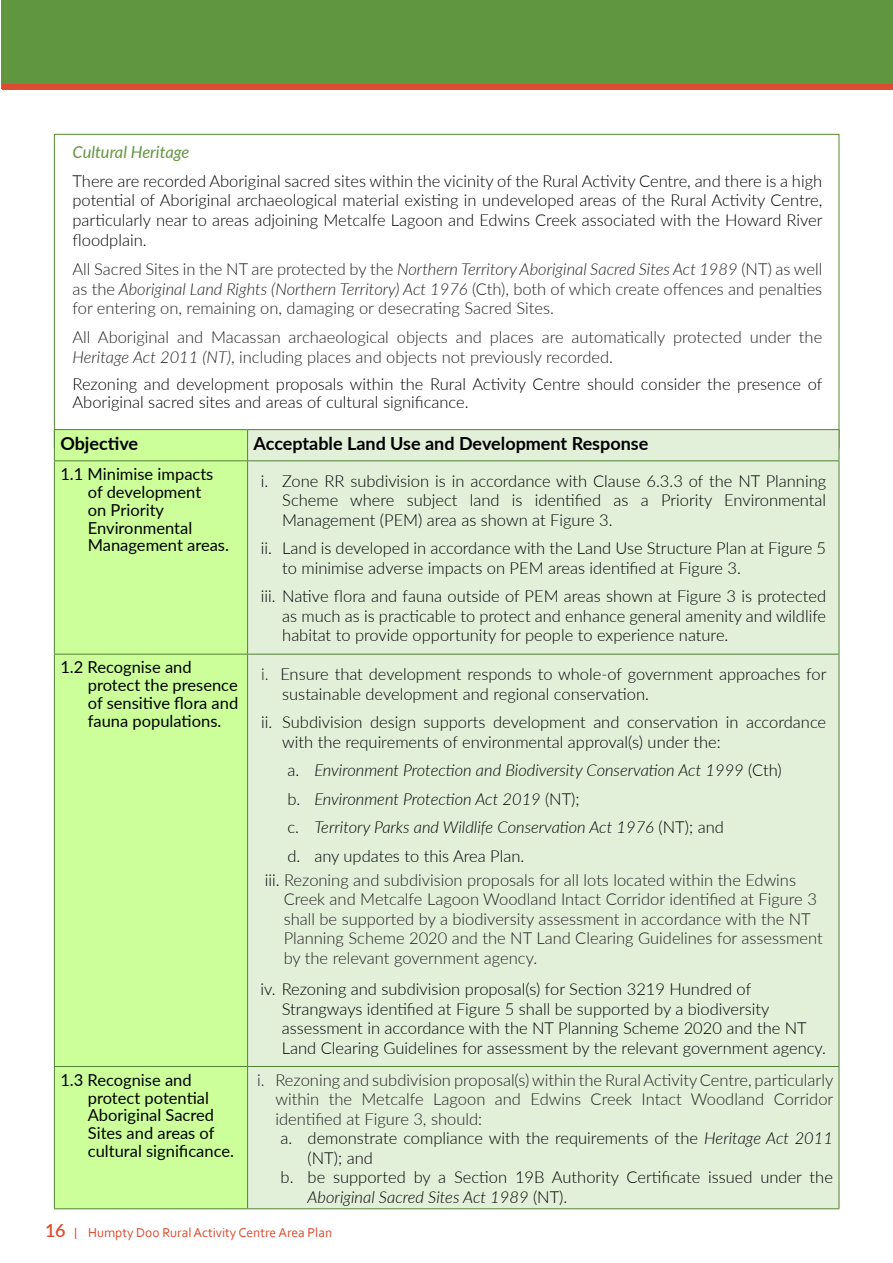
<style>
.page{position:relative;width:893px;height:1263px;background:#fff}
.page>*{position:absolute;margin:0;border:0;box-sizing:border-box;transform-origin:0 0}
.t1{font:700 18px "Lato";color:#000}
.List_Paragraph{font:300 16.5px/19.5px "Lato";color:#000}
.List_Paragraph-2{font:300 16.5px/19.5px "Lato";color:#231f20}
.t2{font:16.5px/17.9px "Lato";color:#000}
.t3{font:italic 300 16.5px "Lato";color:#000}
.t4{font:italic 16.5px "Lato";color:#629540}
.t5{font:13.5px "Corbel";color:#db4c30}
.s1{font-style:italic}
.s2{color:#231f20}
.s3{font-style:normal}
.s4{color:#000}
.s5{font-family:"Lato";font-weight:600;font-size:18px}
.s6{font-family:"Lato";font-weight:600;font-style:italic;font-size:12px}
</style>
<div class="page">
<div style="left:2px;top:0;width:891px;height:89px;background:#609640"></div>
<div style="left:2px;top:84px;width:891px;height:5px;background:#db4c30"></div>
<div style="left:55px;top:430px;width:192px;height:778px;background:#cf9"></div>
<div style="left:248px;top:430px;width:591px;height:778px;background:#e2efd9"></div>
<hr style="left:54px;top:429px;width:194px;height:1px;background:#538135">
<hr style="left:54px;top:430px;width:1px;height:30px;background:#538135">
<hr style="left:248px;top:429px;width:591px;height:1px;background:#538135">
<hr style="left:247px;top:430px;width:1px;height:30px;background:#538135">
<hr style="left:839px;top:430px;width:1px;height:30px;background:#538135">
<hr style="left:54px;top:460px;width:194px;height:1px;background:#538135">
<hr style="left:54px;top:461px;width:1px;height:193px;background:#538135">
<hr style="left:248px;top:460px;width:591px;height:1px;background:#538135">
<hr style="left:247px;top:461px;width:1px;height:193px;background:#538135">
<hr style="left:839px;top:461px;width:1px;height:193px;background:#538135">
<hr style="left:54px;top:654px;width:194px;height:1px;background:#538135">
<hr style="left:54px;top:654px;width:1px;height:412px;background:#538135">
<hr style="left:248px;top:654px;width:591px;height:1px;background:#538135">
<hr style="left:247px;top:654px;width:1px;height:412px;background:#538135">
<hr style="left:839px;top:654px;width:1px;height:412px;background:#538135">
<hr style="left:54px;top:1066px;width:194px;height:1px;background:#538135">
<hr style="left:54px;top:1067px;width:1px;height:141px;background:#538135">
<hr style="left:248px;top:1066px;width:591px;height:1px;background:#538135">
<hr style="left:247px;top:1067px;width:1px;height:141px;background:#538135">
<hr style="left:839px;top:1067px;width:1px;height:141px;background:#538135">
<hr style="left:54px;top:1208px;width:194px;height:1px;background:#538135">
<hr style="left:248px;top:1208px;width:591px;height:1px;background:#538135">
<p class="t4" style="left:73px;top:140px;width:118px">Cultural Heritage</p>
<p class="List_Paragraph" style="left:73px;top:170px;width:752px;text-align:justify">There are recorded Aboriginal sacred sites within the vicinity of the Rural Activity Centre, and there is a high potential of Aboriginal archaeological material existing in undeveloped areas of the Rural Activity Centre, particularly near to areas adjoining Metcalfe Lagoon and Edwins Creek associated with the Howard River floodplain.</p>
<p class="List_Paragraph-2" style="left:73px;top:258px;width:751px;text-align:justify">All Sacred Sites in the NT are protected by the <span class="s1">Northern Territory Aboriginal Sacred Sites Act 1989</span> (NT) as well as the <span class="s1">Aboriginal Land Rights (Northern Territory) Act 1976</span> (Cth), both of which create offences and penalties for entering on, remaining on, damaging or desecrating Sacred Sites.</p>
<p class="List_Paragraph-2" style="left:73px;top:327px;width:751px">All Aboriginal and Macassan archaeological objects and places are automatically protected under the<br><span class="s1">Heritage Act 2011 (NT)</span>, including places and objects not previously recorded.</p>
<p class="List_Paragraph" style="left:73px;top:374px;width:751px;line-height:17.9px">Rezoning and development proposals within the Rural Activity Centre should consider the presence of<br>Aboriginal sacred sites and areas of cultural significance.</p>
<p class="t1" style="left:60px;top:430px;width:79px">Objective</p>
<p class="t1" style="left:254px;top:430px;width:396px">Acceptable Land Use and Development Response</p>
<p class="t2" style="left:88px;top:464px;width:143px;text-indent:-27px">1.1 Minimise impacts of development<br>on Priority<br>Environmental<br>Management areas.</p>
<p class="List_Paragraph" style="left:282px;top:471px;width:545px;text-align:justify;text-indent:-21px">i. Zone RR subdivision is in accordance with Clause 6.3.3 of the NT Planning Scheme where subject land is identified as a Priority Environmental Management (PEM) area as shown at Figure 3.</p>
<p class="List_Paragraph" style="left:282px;top:538px;width:545px;text-indent:-21px">ii. Land is developed in accordance with the Land Use Structure Plan at Figure 5 to minimise adverse impacts on PEM areas identified at Figure 3.</p>
<p class="List_Paragraph" style="left:282px;top:586px;width:545px;text-align:justify;text-indent:-21px">iii. Native flora and fauna outside of PEM areas shown at Figure 3 is protected as much as is practicable to protect and enhance general amenity and wildlife habitat to provide opportunity for people to experience nature.</p>
<p class="t2" style="left:88px;top:658px;width:152px;text-indent:-27px">1.2 Recognise and protect the presence of sensitive flora and fauna populations.</p>
<p class="List_Paragraph" style="left:282px;top:664px;width:546px;text-indent:-21px"><span class="s2">i.</span> Ensure that development responds to whole-of government approaches for sustainable development and regional conservation.</p>
<p class="List_Paragraph" style="left:282px;top:712px;width:545px;text-indent:-21px">ii. Subdivision design supports development and conservation in accordance with the requirements of environmental approval(s) under the:</p>
<p class="t3" style="left:287px;top:759px;width:496px"><span class="s3">a.</span> Environment Protection and Biodiversity Conservation Act 1999 <span class="s3">(Cth)</span></p>
<p class="t3" style="left:287px;top:787px;width:294px"><span class="s3">b.</span> Environment Protection Act 2019 <span class="s3">(NT);</span></p>
<p class="t3" style="left:287px;top:816px;width:438px"><span class="s3">c.</span> Territory Parks and Wildlife Conservation Act 1976 <span class="s3">(NT); and</span></p>
<p class="List_Paragraph" style="left:287px;top:845px;width:238px">d. any updates to this Area Plan.</p>
<p class="List_Paragraph-2" style="left:284px;top:869px;width:540px;text-indent:-19px"><span class="s4">iii.</span> Rezoning and subdivision proposals for all lots located within the Edwins Creek and Metcalfe Lagoon Woodland Intact Corridor identified at Figure 3 shall be supported by a biodiversity assessment in accordance with the NT Planning Scheme 2020 and the NT Land Clearing Guidelines for assessment by the relevant government agency.</p>
<p class="List_Paragraph" style="left:282px;top:979px;width:546px;text-indent:-21px">iv. Rezoning and subdivision proposal(s) for Section 3219 Hundred of Strangways identified at Figure 5 shall be supported by a biodiversity assessment in accordance with the NT Planning Scheme 2020 and the NT Land Clearing Guidelines for assessment by the relevant government agency.</p>
<p class="t2" style="left:88px;top:1070px;width:148px;text-indent:-27px">1.3 Recognise and protect potential<br>Aboriginal Sacred<br>Sites and areas of cultural significance.</p>
<p class="List_Paragraph-2" style="left:275px;top:1069px;width:559px;text-align:justify;text-indent:-18px">i. Rezoning and subdivision proposal(s) within the Rural Activity Centre, particularly within the Metcalfe Lagoon and Edwins Creek Intact Woodland Corridor identified at Figure 3, should:</p>
<p class="List_Paragraph" style="left:308px;top:1128px;width:527px;text-indent:-27px">a. demonstrate compliance with the requirements of the <span class="s1">Heritage Act 2011 </span>(NT); and</p>
<p class="List_Paragraph" style="left:308px;top:1167px;width:527px;text-indent:-27px">b. be supported by a Section 19B Authority Certificate issued under the<br><span class="s1">Aboriginal Sacred Sites Act 1989</span> (NT).</p>
<p class="t5" style="left:45px;top:1224px;width:288px"><span class="s5">16</span> <span class="s6">|</span> Humpty Doo Rural Activity Centre Area Plan</p>
</div>
